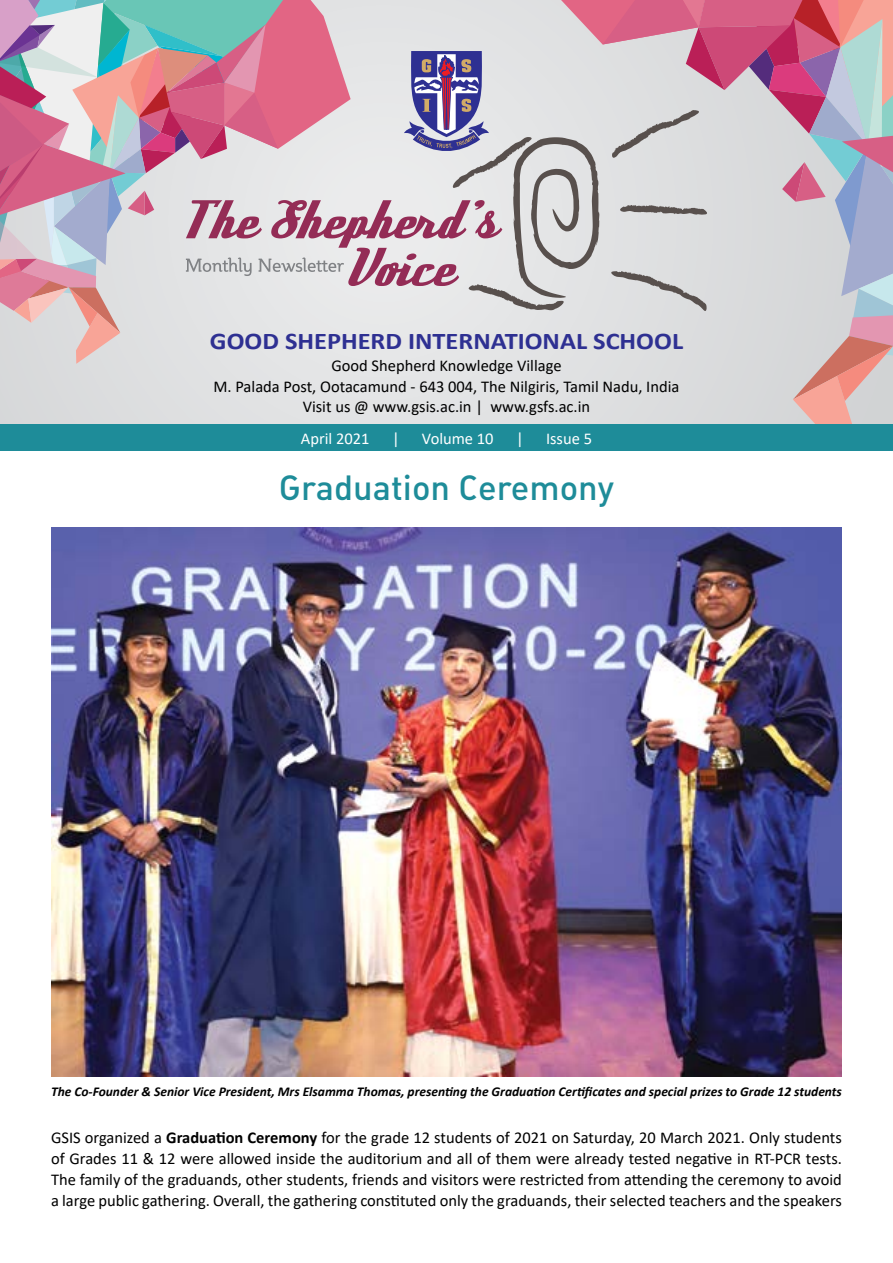
<style>
.page{position:relative;width:893px;height:1263px;background:#fff}
.page>*{position:absolute;margin:0;border:0;box-sizing:border-box;transform-origin:0 0}
.t1{font:34.5px "DIN Medium Alternate";color:#1e8c99}
.t2{font:700 24px "Calibri";color:#2e3092;scale:1.1 1}
.t3{font:16.5px/21px "Calibri";color:#000;text-align:center}
.t4{font:16.5px "Calibri";color:#fff}
.t5{font:italic 700 13.5px "Calibri";color:#000}
.s1{font-weight:700}
</style>
<div class="page">
<div style="left:0;top:0;width:893px;height:425px;background:#e1e2e3"></div>
<svg style="left:502px;top:137px;width:59px;height:174px"></svg>
<svg style="left:561px;top:0;width:332px;height:424px"></svg>
<svg style="left:0;top:0;width:502px;height:364px"></svg>
<div style="left:0;top:424px;width:893px;height:27px;background:#1e8c99"></div>
<img style="left:51px;top:527px;width:791px;height:550px">
<h2 class="t2" style="left:210px;top:324px;width:432px">GOOD SHEPHERD INTERNATIONAL SCHOOL</h2>
<p class="t3" style="left:213px;top:354px;width:467px;line-height:21.9px">Good Shepherd Knowledge Village<br>M. Palada Post, Ootacamund - 643 004, The Nilgiris, Tamil Nadu, India</p>
<p class="t3" style="left:303px;top:396px;width:289px">Visit us @ www.gsis.ac.in | www.gsfs.ac.in</p>
<p class="t4" style="left:301px;top:427px;width:70px">April 2021</p>
<p class="t4" style="left:392px;top:427px;width:9px">|</p>
<p class="t4" style="left:422px;top:427px;width:73px">Volume 10</p>
<p class="t4" style="left:516px;top:427px;width:9px">|</p>
<p class="t4" style="left:546px;top:427px;width:48px">Issue 5</p>
<h1 class="t1" style="left:279px;top:465px;width:337px">Graduation Ceremony</h1>
<p class="t5" style="left:51px;top:1082px;width:792px">The Co-Founder &amp; Senior Vice President, Mrs Elsamma Thomas, presenting the Graduation Certificates and special prizes to Grade 12 students</p>
<p class="t3" style="left:51px;top:1126px;width:792px;text-align:justify">GSIS organized a <span class="s1">Graduation Ceremony</span> for the grade 12 students of 2021 on Saturday, 20 March 2021. Only students of Grades 11 &amp; 12 were allowed inside the auditorium and all of them were already tested negative in RT-PCR tests.<br>The family of the graduands, other students, friends and visitors were restricted from attending the ceremony to avoid a large public gathering. Overall, the gathering constituted only the graduands, their selected teachers and the speakers</p>
</div>
